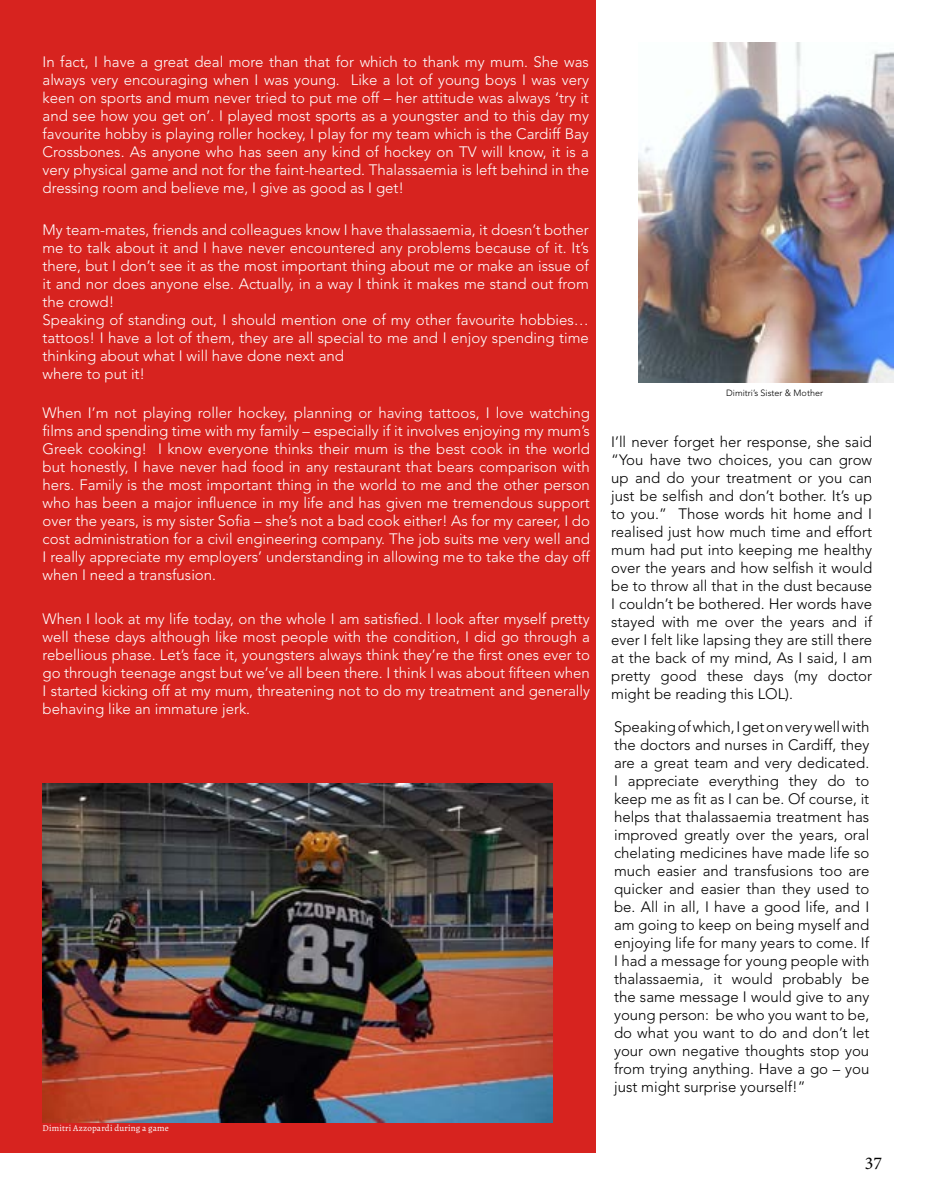
<style>
.page{position:relative;width:936px;height:1191px;background:#fff}
.page>*{position:absolute;margin:0;border:0;box-sizing:border-box;transform-origin:0 0}
.t1{font:18px "Minion Pro";color:#000}
.t2{font:300 15px/18px "Avenir LT Std";color:#fff;text-align:justify}
.t3{font:300 15px/18px "Avenir LT Std";color:#000;text-align:justify}
.t4{font:9px "Alegreya";letter-spacing:.02em;color:#fff}
.t5{font:300 9px "Avenir LT Std";color:#000}
</style>
<div class="page">
<div style="left:0;top:0;width:595px;height:1152px;background:#d7231f"></div>
<img style="left:638px;top:43px;width:255px;height:340px">
<img style="left:43px;top:783px;width:509px;height:340px">
<p class="t2" style="left:43px;top:53px;width:548px">In fact, I have a great deal more than that for which to thank my mum. She was always very encouraging when I was young. Like a lot of young boys I was very keen on sports and mum never tried to put me off – her attitude was always ‘try it and see how you get on’. I played most sports as a youngster and to this day my favourite hobby is playing roller hockey, I play for my team which is the Cardiff Bay Crossbones. As anyone who has seen any kind of hockey on TV will know, it is a very physical game and not for the faint-hearted. Thalassaemia is left behind in the dressing room and believe me, I give as good as I get!</p>
<p class="t2" style="left:43px;top:221px;width:548px;text-align:left">My team-mates, friends and colleagues know I have thalassaemia, it doesn’t bother me to talk about it and I have never encountered any problems because of it. It’s there, but I don’t see it as the most important thing about me or make an issue of it and nor does anyone else. Actually, in a way I think it makes me stand out from the crowd!<br>Speaking of standing out, I should mention one of my other favourite hobbies… tattoos! I have a lot of them, they are all special to me and I enjoy spending time thinking about what I will have done next and<br>where to put it!</p>
<p class="t2" style="left:43px;top:404px;width:549px">When I’m not playing roller hockey, planning or having tattoos, I love watching films and spending time with my family – especially if it involves enjoying my mum’s Greek cooking! I know everyone thinks their mum is the best cook in the world but honestly, I have never had food in any restaurant that bears comparison with hers. Family is the most important thing in the world to me and the other person who has been a major influence in my life and has given me tremendous support over the years, is my sister Sofia – she’s not a bad cook either! As for my career, I do cost administration for a civil engineering company. The job suits me very well and I really appreciate my employers’ understanding in allowing me to take the day off when I need a transfusion.</p>
<p class="t2" style="left:43px;top:609px;width:549px">When I look at my life today, on the whole I am satisfied. I look after myself pretty well these days although like most people with the condition, I did go through a rebellious phase. Let’s face it, youngsters always think they’re the first ones ever to go through teenage angst but we’ve all been there. I think I was about fifteen when I started kicking off at my mum, threatening not to do my treatment and generally behaving like an immature jerk.</p>
<p class="t4" style="left:43px;top:1122px;width:128px">Dimitri Azzopardi during a game</p>
<p class="t5" style="left:726px;top:387px;width:98px">Dimitri’s Sister &amp; Mother</p>
<p class="t3" style="left:611px;top:432px;width:262px">I’ll never forget her response, she said “You have two choices, you can grow up and do your treatment or you can just be selfish and don’t bother. It’s up to you.” Those words hit home and I realised just how much time and effort mum had put into keeping me healthy over the years and how selfish it would be to throw all that in the dust because I couldn’t be bothered. Her words have stayed with me over the years and if ever I felt like lapsing they are still there at the back of my mind, As I said, I am pretty good these days (my doctor might be reading this LOL).</p>
<p class="t3" style="left:614px;top:717px;width:257px">Speaking of which, I get on very well with the doctors and nurses in Cardiff, they are a great team and very dedicated.<br>I appreciate everything they do to keep me as fit as I can be. Of course, it helps that thalassaemia treatment has improved greatly over the years, oral chelating medicines have made life so much easier and transfusions too are quicker and easier than they used to be. All in all, I have a good life, and I am going to keep on being myself and enjoying life for many years to come. If I had a message for young people with thalassaemia, it would probably be the same message I would give to any young person: be who you want to be, do what you want to do and don’t let your own negative thoughts stop you from trying anything. Have a go – you just might surprise yourself!”</p>
<p class="t1" style="left:864px;top:1150px;width:19px">37</p>
</div>
